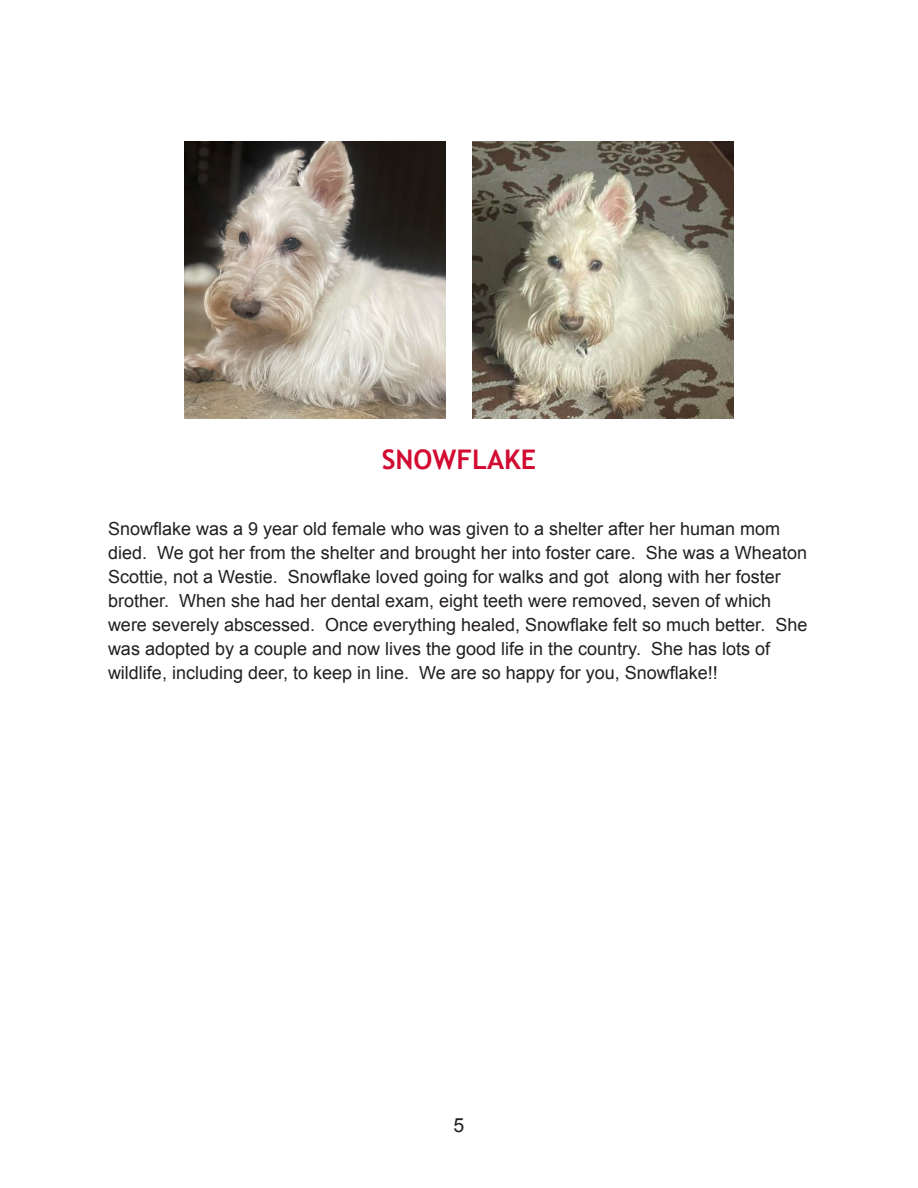
<style>
.page{position:relative;width:918px;height:1188px;background:#fff}
.page>*{position:absolute;margin:0;border:0;box-sizing:border-box;transform-origin:0 0}
.t1{font:700 27px "Trebuchet MS";color:#d30b32}
.t2{font:19.5px "Arial";color:#231f20}
.t3{font:18px/24px "Arial";color:#231f20}
</style>
<div class="page">
<img style="left:184px;top:141px;width:262px;height:277px">
<img style="left:472px;top:141px;width:262px;height:277px">
<p class="t1" style="left:382px;top:443px;width:156px">SNOWFLAKE</p>
<p class="t3" style="left:108px;top:517px;width:701px">Snowflake was a 9 year old female who was given to a shelter after her human mom died. We got her from the shelter and brought her into foster care. She was a Wheaton Scottie, not a Westie. Snowflake loved going for walks and got along with her foster brother. When she had her dental exam, eight teeth were removed, seven of which were severely abscessed. Once everything healed, Snowflake felt so much better. She was adopted by a couple and now lives the good life in the country. She has lots of wildlife, including deer, to keep in line. We are so happy for you, Snowflake!!</p>
<p class="t2" style="left:454px;top:1112px;width:12px">5</p>
</div>
